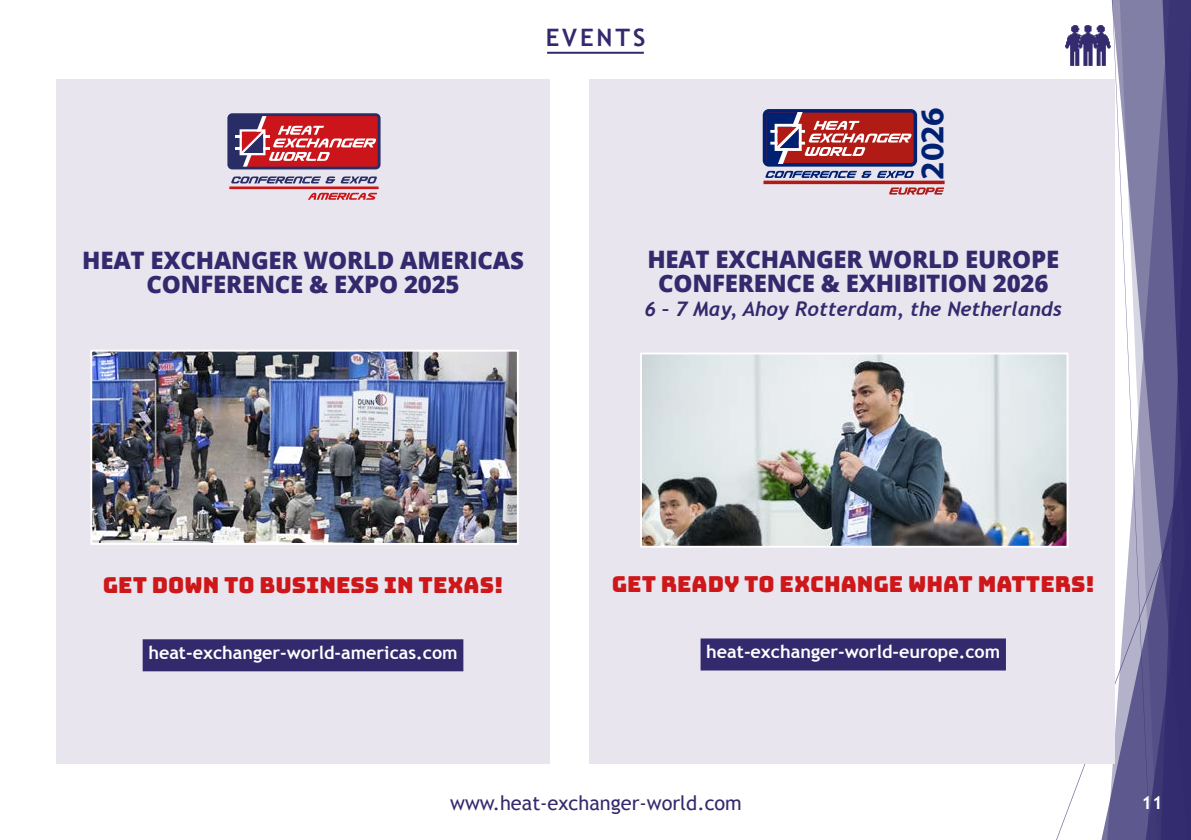
<style>
.page{position:relative;width:1191px;height:840px;background:#fff}
.page>*{position:absolute;margin:0;border:0;box-sizing:border-box;transform-origin:0 0}
.t1{font:700 33.4px "Myriad Pro";color:#002172}
.t2{font:800 24px/24px "Open Sans";letter-spacing:-.01em;color:#332a6d;text-align:center}
.t3{font:700 24px "Trebuchet MS";letter-spacing:.12em;color:#332a6d}
.t4{font:22px "Bungee";color:#cd1719}
.t5{font:italic 700 20px "Trebuchet";color:#332a6d}
.t6{font:20px "Trebuchet MS";color:#332a6d}
.t7{font:700 18px "Trebuchet MS";color:#fff}
</style>
<div class="page">
<svg style="left:1098px;top:763px;width:12px;height:76px"></svg>
<svg style="left:1111px;top:0;width:80px;height:839px"></svg>
<hr style="left:547px;top:52px;width:97px;height:2px;background:#332a6d">
<img style="left:1065px;top:25px;width:46px;height:41px">
<div style="left:57px;top:79px;width:493px;height:684px;background:#e9e5ef"></div>
<div style="left:589px;top:79px;width:526px;height:684px;background:#e9e5ef"></div>
<div style="left:143px;top:639px;width:320px;height:32px;background:#332a6d"></div>
<div style="left:700px;top:638px;width:306px;height:32px;background:#332a6d"></div>
<img style="left:643px;top:355px;width:422px;height:189px">
<div style="left:640px;top:352px;width:428px;height:195px;border:2px solid #fff"></div>
<img style="left:93px;top:352px;width:423px;height:189px">
<div style="left:90px;top:349px;width:429px;height:195px;border:2px solid #fff"></div>
<svg style="left:227px;top:113px;width:153px;height:56px"></svg>
<svg style="left:231px;top:176px;width:104px;height:7px"></svg>
<svg style="left:341px;top:176px;width:36px;height:7px"></svg>
<svg style="left:308px;top:193px;width:69px;height:7px"></svg>
<hr style="left:229px;top:186px;width:149px;height:3px;background:#cc1517">
<svg style="left:889px;top:187px;width:55px;height:7px"></svg>
<svg style="left:762px;top:109px;width:155px;height:69px"></svg>
<svg style="left:763px;top:180px;width:181px;height:4px"></svg>
<p class="t3" style="left:545px;top:23px;width:101px">EVENTS</p>
<h1 class="t1" style="left:910px;top:180px;width:73px;rotate:-90deg">2026</h1>
<p class="t2" style="left:82px;top:246px;width:443px">HEAT EXCHANGER WORLD AMERICAS<br>CONFERENCE &amp; EXPO 2025</p>
<p class="t2" style="left:647px;top:246px;width:413px">HEAT EXCHANGER WORLD EUROPE<br>CONFERENCE &amp; EXHIBITION 2026</p>
<p class="t5" style="left:644px;top:296px;width:419px">6 – 7 May, Ahoy Rotterdam, the Netherlands</p>
<p class="t4" style="left:103px;top:572px;width:402px">GET DOWN TO BUSINESS IN TEXAS!</p>
<p class="t7" style="left:148px;top:641px;width:311px">heat-exchanger-world-americas.com</p>
<p class="t4" style="left:611px;top:571px;width:484px">GET READY TO EXCHANGE WHAT MATTERS!</p>
<p class="t7" style="left:706px;top:640px;width:295px">heat-exchanger-world-europe.com</p>
<p class="t6" style="left:450px;top:790px;width:293px">www.heat-exchanger-world.com</p>
<p class="t7" style="left:1141px;top:791px;width:23px">11</p>
</div>
